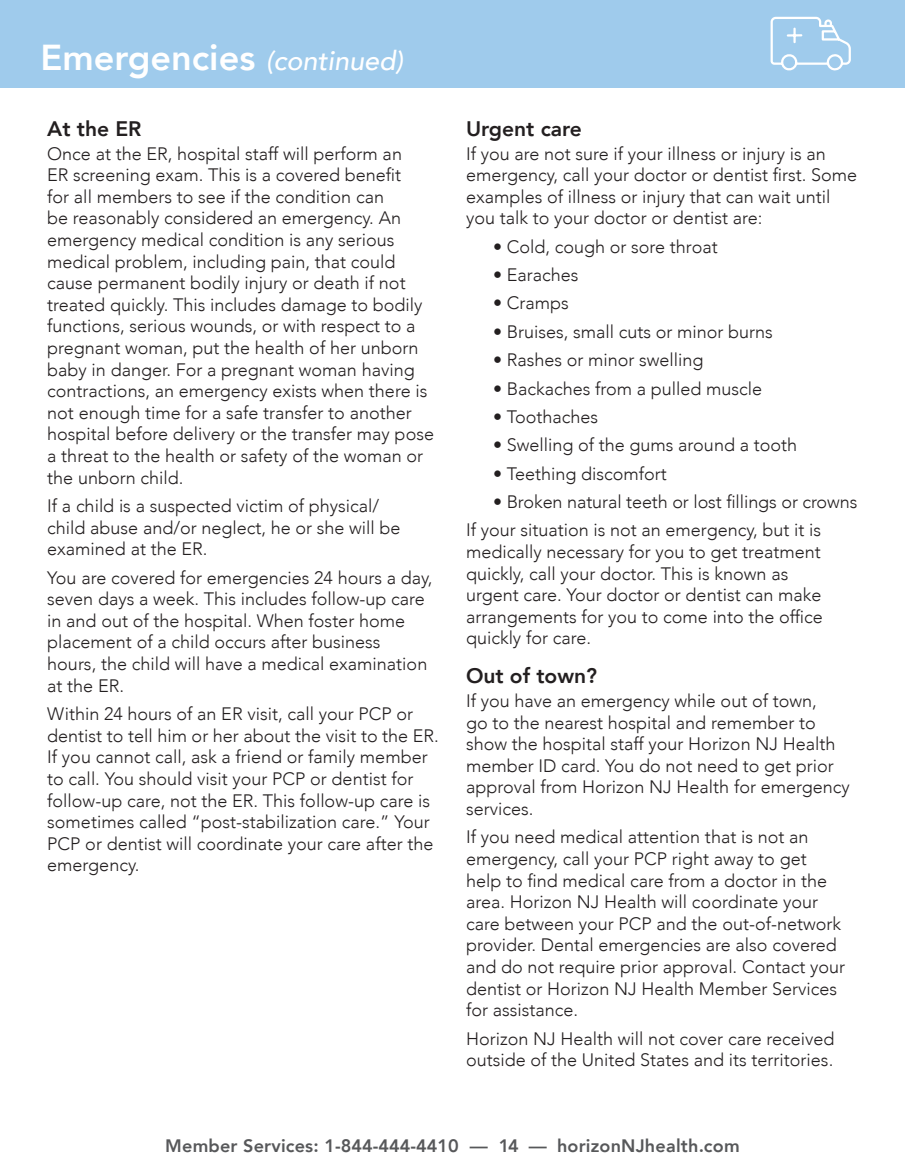
<style>
.page{position:relative;width:905px;height:1175px;background:#fff}
.page>*{position:absolute;margin:0;border:0;box-sizing:border-box;transform-origin:0 0}
.t1{font:800 36px "Avenir";color:#fff}
.t2{font:800 21px "Avenir";color:#231f20}
.t3{font:300 18px/21.6px "Avenir";color:#231f20}
.t4{font:800 18px "Avenir";letter-spacing:.01em;color:#57585a}
.s1{font-weight:500;font-style:italic;font-size:27px}
</style>
<div class="page">
<div style="left:0;top:0;width:904px;height:88px;background:#9fcbec"></div>
<svg style="left:770px;top:17px;width:80px;height:53px"></svg>
<h1 class="t1" style="left:40px;top:29px;width:364px">Emergencies <span class="s1">(continued)</span></h1>
<p class="t2" style="left:47px;top:112px;width:96px">At the ER</p>
<p class="t3" style="left:47px;top:143px;width:388px">Once at the ER, hospital staff will perform an<br>ER screening exam. This is a covered benefit<br>for all members to see if the condition can<br>be reasonably considered an emergency. An emergency medical condition is any serious medical problem, including pain, that could cause permanent bodily injury or death if not treated quickly. This includes damage to bodily functions, serious wounds, or with respect to a pregnant woman, put the health of her unborn baby in danger. For a pregnant woman having contractions, an emergency exists when there is not enough time for a safe transfer to another hospital before delivery or the transfer may pose a threat to the health or safety of the woman or the unborn child.</p>
<p class="t3" style="left:47px;top:495px;width:355px">If a child is a suspected victim of physical/ child abuse and/or neglect, he or she will be examined at the ER.</p>
<p class="t3" style="left:47px;top:566px;width:387px">You are covered for emergencies 24 hours a day, seven days a week. This includes follow-up care in and out of the hospital. When foster home placement of a child occurs after business hours, the child will have a medical examination at the ER.</p>
<p class="t3" style="left:47px;top:703px;width:393px">Within 24 hours of an ER visit, call your PCP or dentist to tell him or her about the visit to the ER.<br>If you cannot call, ask a friend or family member to call. You should visit your PCP or dentist for follow-up care, not the ER. This follow-up care is sometimes called “post-stabilization care.” Your PCP or dentist will coordinate your care after the emergency.</p>
<p class="t2" style="left:466px;top:112px;width:117px">Urgent care</p>
<p class="t3" style="left:466px;top:143px;width:392px">If you are not sure if your illness or injury is an emergency, call your doctor or dentist first. Some examples of illness or injury that can wait until you talk to your doctor or dentist are:</p>
<p class="t3" style="left:493px;top:236px;width:226px">• Cold, cough or sore throat</p>
<p class="t3" style="left:493px;top:264px;width:87px">• Earaches</p>
<p class="t3" style="left:493px;top:292px;width:77px">• Cramps</p>
<p class="t3" style="left:493px;top:321px;width:281px">• Bruises, small cuts or minor burns</p>
<p class="t3" style="left:493px;top:349px;width:212px">• Rashes or minor swelling</p>
<p class="t3" style="left:493px;top:377px;width:271px">• Backaches from a pulled muscle</p>
<p class="t3" style="left:493px;top:406px;width:107px">• Toothaches</p>
<p class="t3" style="left:493px;top:434px;width:305px">• Swelling of the gums around a tooth</p>
<p class="t3" style="left:493px;top:462px;width:175px">• Teething discomfort</p>
<p class="t3" style="left:466px;top:487px;width:393px;line-height:28.3px;text-indent:27px">• Broken natural teeth or lost fillings or crowns<br>If your situation is not an emergency, but it is</p>
<p class="t3" style="left:466px;top:541px;width:358px">medically necessary for you to get treatment quickly, call your doctor. This is known as urgent care. Your doctor or dentist can make arrangements for you to come into the office quickly for care.</p>
<p class="t2" style="left:466px;top:659px;width:132px">Out of town?</p>
<p class="t3" style="left:466px;top:690px;width:385px">If you have an emergency while out of town,<br>go to the nearest hospital and remember to show the hospital staff your Horizon NJ Health member ID card. You do not need to get prior approval from Horizon NJ Health for emergency services.</p>
<p class="t3" style="left:466px;top:826px;width:380px">If you need medical attention that is not an emergency, call your PCP right away to get help to find medical care from a doctor in the area. Horizon NJ Health will coordinate your care between your PCP and the out-of-network provider. Dental emergencies are also covered and do not require prior approval. Contact your dentist or Horizon NJ Health Member Services for assistance.</p>
<p class="t3" style="left:466px;top:1027px;width:370px">Horizon NJ Health will not cover care received outside of the United States and its territories.</p>
<p class="t4" style="left:165px;top:1132px;width:576px">Member Services: 1-844-444-4410 — 14 — horizonNJhealth.com</p>
</div>
